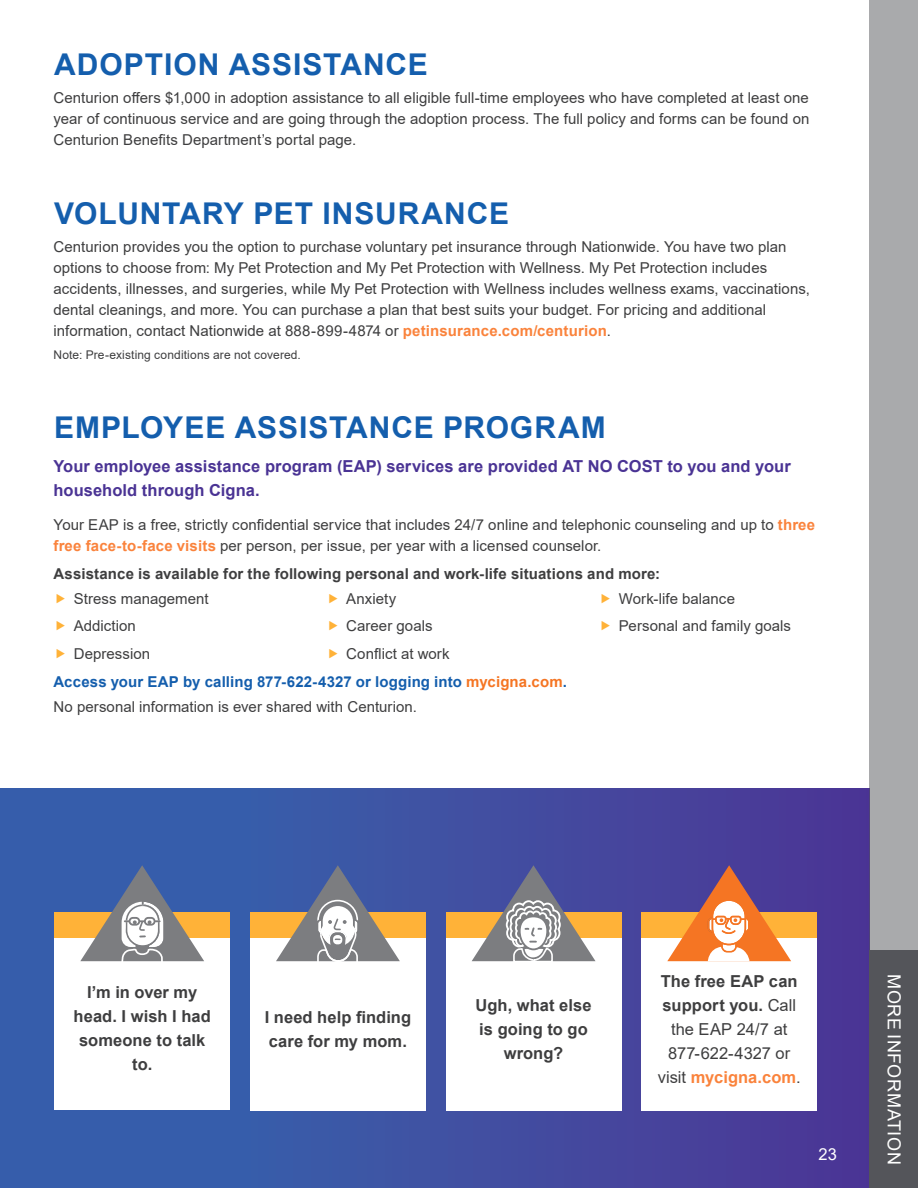
<style>
.page{position:relative;width:918px;height:1188px;background:#fff}
.page>*{position:absolute;margin:0;border:0;box-sizing:border-box;transform-origin:0 0}
.t1{font:700 30px "Arial";letter-spacing:.03em;color:#145ead}
.Table_of_Contents_He{font:18px "Arial";letter-spacing:.035em;color:#fff}
.Body_Copy{font:700 16.5px/24px "Arial";letter-spacing:.005em;color:#3e3e3f;text-align:center}
.Intro_Sentence{font:700 16.5px/24px "Arial";letter-spacing:.005em;color:#4a3394}
.Body_Copy-2{font:16.5px/24px "Arial";color:#3e3e3f;text-align:center}
.t2{font:16.5px "Arial";color:#fff}
.Body_Copy-3{font:15px/21px "Arial";letter-spacing:.005em;color:#3e3e3f}
.Body_Copy-4{font:700 15px "Arial";letter-spacing:.01em;color:#3e3e3f}
.List_Intro{font:700 15px "Arial";letter-spacing:.005em;color:#145ead}
.List_Intro-2{font:15px "Arial";letter-spacing:.005em;color:#3e3e3f}
.t3{font:12px "Arial";letter-spacing:.01em;color:#3e3e3f}
.s1{font-weight:700;color:#fa833c}
.s2{color:#f57523}
.s3{font-weight:700}
</style>
<div class="page">
<div style="left:0;top:788px;width:869px;height:400px;background:linear-gradient(to right,#3366af,#4c3896)"></div>
<div style="left:250px;top:913px;width:175px;height:198px;background:#fff"></div>
<div style="left:250px;top:912px;width:175px;height:26px;background:#ffb238"></div>
<div style="left:642px;top:913px;width:175px;height:198px;background:#fff"></div>
<div style="left:642px;top:912px;width:175px;height:26px;background:#ffb238"></div>
<div style="left:446px;top:913px;width:175px;height:198px;background:#fff"></div>
<div style="left:446px;top:912px;width:175px;height:26px;background:#ffb238"></div>
<svg style="left:469px;top:861px;width:131px;height:101px"></svg>
<div style="left:55px;top:913px;width:175px;height:197px;background:#fff"></div>
<div style="left:55px;top:912px;width:175px;height:26px;background:#ffb238"></div>
<svg style="left:665px;top:861px;width:130px;height:101px"></svg>
<svg style="left:78px;top:861px;width:130px;height:101px"></svg>
<svg style="left:274px;top:861px;width:130px;height:101px"></svg>
<div style="left:869px;top:0;width:49px;height:1188px;background:#a9aaac"></div>
<div style="left:869px;top:950px;width:49px;height:238px;background:#54555a"></div>
<p class="t1" style="left:54px;top:44px;width:375px">ADOPTION ASSISTANCE</p>
<p class="Body_Copy-3" style="left:54px;top:87px;width:757px;text-align:justify">Centurion offers $1,000 in adoption assistance to all eligible full-time employees who have completed at least one year of continuous service and are going through the adoption process. The full policy and forms can be found on Centurion Benefits Department’s portal page.</p>
<p class="t1" style="left:54px;top:192px;width:457px">VOLUNTARY PET INSURANCE</p>
<p class="Body_Copy-3" style="left:54px;top:236px;width:758px">Centurion provides you the option to purchase voluntary pet insurance through Nationwide. You have two plan options to choose from: My Pet Protection and My Pet Protection with Wellness. My Pet Protection includes accidents, illnesses, and surgeries, while My Pet Protection with Wellness includes wellness exams, vaccinations, dental cleanings, and more. You can purchase a plan that best suits your budget. For pricing and additional information, contact Nationwide at 888-899-4874 or <span class="s1">petinsurance.com/centurion</span>.</p>
<p class="t3" style="left:54px;top:346px;width:249px">Note: Pre-existing conditions are not covered.</p>
<p class="t1" style="left:54px;top:406px;width:553px">EMPLOYEE ASSISTANCE PROGRAM</p>
<p class="Intro_Sentence" style="left:54px;top:454px;width:739px">Your employee assistance program (EAP) services are provided AT NO COST to you and your household through Cigna.</p>
<p class="Body_Copy-3" style="left:54px;top:515px;width:763px">Your EAP is a free, strictly confidential service that includes 24/7 online and telephonic counseling and up to <span class="s1">three free face-to-face visits</span> per person, per issue, per year with a licensed counselor.</p>
<p class="Body_Copy-4" style="left:54px;top:563px;width:608px">Assistance is available for the following personal and work-life situations and more:</p>
<p class="Body_Copy-3" style="left:74px;top:588px;width:136px">Stress management</p>
<p class="Body_Copy-3" style="left:74px;top:616px;width:64px">Addiction</p>
<p class="Body_Copy-3" style="left:74px;top:643px;width:78px">Depression</p>
<p class="Body_Copy-3" style="left:619px;top:588px;width:118px">Work-life balance</p>
<p class="Body_Copy-3" style="left:619px;top:616px;width:174px">Personal and family goals</p>
<p class="Body_Copy-3" style="left:346px;top:588px;width:51px">Anxiety</p>
<p class="Body_Copy-3" style="left:346px;top:616px;width:88px">Career goals</p>
<p class="Body_Copy-3" style="left:346px;top:643px;width:105px">Conflict at work</p>
<p class="List_Intro" style="left:54px;top:671px;width:515px">Access your EAP by calling 877-622-4327 or logging into <span class="s2">mycigna.com</span>.</p>
<p class="List_Intro-2" style="left:54px;top:696px;width:365px">No personal information is ever shared with Centurion.</p>
<p class="Body_Copy" style="left:74px;top:981px;width:139px">I’m in over my head. I wish I had someone to talk to.</p>
<p class="Body_Copy" style="left:265px;top:1006px;width:148px;text-align:left">I need help finding care for my mom.</p>
<p class="Body_Copy" style="left:476px;top:994px;width:118px">Ugh, what else is going to go wrong?</p>
<p class="Body_Copy-2" style="left:658px;top:969px;width:144px"><span class="s3">The free EAP can support you.</span> Call the EAP 24/7 at<br>877-622-4327 or visit <span class="s1">mycigna.com</span>.</p>
<p class="t2" style="left:819px;top:1143px;width:20px">23</p>
<p class="Table_of_Contents_He" style="left:906px;top:974px;width:192px;rotate:90deg">MORE INFORMATION</p>
</div>
